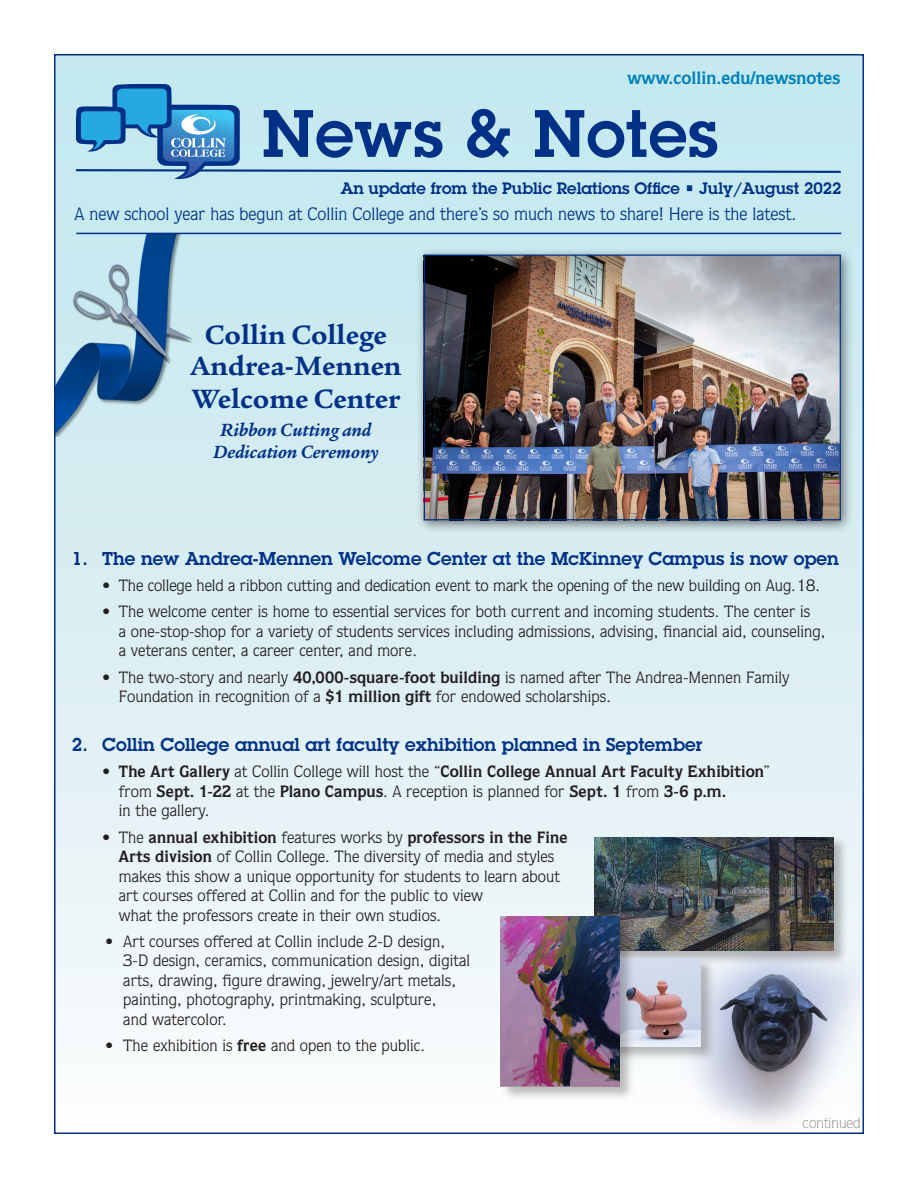
<style>
.page{position:relative;width:918px;height:1188px;background:#fff}
.page>*{position:absolute;margin:0;border:0;box-sizing:border-box;transform-origin:0 0}
.t1{font:700 28.8px "Legacy Ser ITC";color:#003186}
.t2{font:italic 700 19.2px/22.8px "Legacy Ser ITC";color:#003186;text-align:center}
.t3{font:600 18.15px "Lubalin Graph";letter-spacing:.005em;color:#003186}
.t4{font:18px "Quorum";color:#003186}
.t5{font:700 18px "Quorum";color:#0080b9}
.t6{font:16.5px/19.5px "Quorum";letter-spacing:.005em;color:#231f20}
.t7{font:700 16.5px/19.5px "Quorum";letter-spacing:.005em;color:#231f20}
.t8{font:600 16.2px "Lubalin Graph";color:#003186}
.t9{font:300 15px "Quorum";color:#6c6d70}
.s1{font-weight:700}
.s2{font-weight:400}
</style>
<div class="page">
<div style="left:54px;top:54px;width:810px;height:1080px;background:linear-gradient(to bottom,#bbe3eb,#f9f9fb)"></div>
<svg style="left:76px;top:84px;width:767px;height:95px;background:#95c1d9"></svg>
<hr style="left:76px;top:233px;width:765px;height:1px;background:#003186">
<img style="left:680px;top:940px;width:181px;height:191px">
<div style="left:593px;top:835px;width:257px;height:131px;background:#231f20;opacity:.3"></div>
<img style="left:594px;top:837px;width:240px;height:114px">
<div style="left:604px;top:957px;width:112px;height:105px;background:#231f20;opacity:.3"></div>
<img style="left:635px;top:959px;width:65px;height:88px">
<div style="left:500px;top:915px;width:135px;height:186px;background:#231f20;opacity:.3"></div>
<img style="left:501px;top:916px;width:118px;height:170px">
<div style="left:415px;top:247px;width:438px;height:287px;background:#231f20;opacity:.6"></div>
<img style="left:426px;top:257px;width:413px;height:261px">
<div style="left:424px;top:255px;width:417px;height:265px;border:1px solid #003186"></div>
<img style="left:57px;top:234px;width:256px;height:203px">
<p class="t5" style="left:628px;top:67px;width:214px">www.collin.edu/newsnotes</p>
<p class="t8" style="left:341px;top:177px;width:502px">An update from the Public Relations Office • July/August 2022</p>
<p class="t4" style="left:75px;top:203px;width:724px">A new school year has begun at Collin College and there’s so much news to share! Here is the latest.</p>
<p class="t1" style="left:205px;top:318px;width:184px">Collin College</p>
<p class="t1" style="left:190px;top:350px;width:213px">Andrea-Mennen</p>
<p class="t1" style="left:191px;top:382px;width:211px">Welcome Center</p>
<p class="t2" style="left:213px;top:418px;width:167px">Ribbon Cutting and<br>Dedication Ceremony</p>
<p class="t3" style="left:72px;top:546px;width:769px">1. The new Andrea-Mennen Welcome Center at the McKinney Campus is now open</p>
<p class="t6" style="left:102px;top:575px;width:719px">• The college held a ribbon cutting and dedication event to mark the opening of the new building on Aug. 18.</p>
<p class="t6" style="left:119px;top:602px;width:708px;text-indent:-17px">• The welcome center is home to essential services for both current and incoming students. The center is<br>a one-stop-shop for a variety of students services including admissions, advising, financial aid, counseling, a veterans center, a career center, and more.</p>
<p class="t6" style="left:119px;top:667px;width:672px;text-indent:-17px">• The two-story and nearly <span class="s1">40,000-square-foot building</span> is named after The Andrea-Mennen Family<br>Foundation in recognition of a <span class="s1">$1 million gift</span> for endowed scholarships.</p>
<p class="t3" style="left:72px;top:732px;width:632px">2. Collin College annual art faculty exhibition planned in September</p>
<p class="t7" style="left:119px;top:762px;width:653px;text-indent:-17px"><span class="s2">•</span> The Art Gallery <span class="s2">at Collin College will host the “</span>Collin College Annual Art Faculty Exhibition<span class="s2">” from</span> Sept. 1-22 <span class="s2">at the</span> Plano Campus<span class="s2">. A reception is planned for</span> Sept. 1 <span class="s2">from</span> 3-6 p.m.<br><span class="s2">in the gallery.</span></p>
<p class="t6" style="left:119px;top:827px;width:450px;text-indent:-17px">• The <span class="s1">annual exhibition</span> features works by <span class="s1">professors in the Fine Arts division</span> of Collin College. The diversity of media and styles makes this show a unique opportunity for students to learn about art courses offered at Collin and for the public to view<br>what the professors create in their own studios.</p>
<p class="t6" style="left:123px;top:931px;width:348px;text-indent:-18px">• Art courses offered at Collin include 2-D design, 3-D design, ceramics, communication design, digital arts, drawing, figure drawing, jewelry/art metals, painting, photography, printmaking, sculpture,<br>and watercolor.</p>
<p class="t6" style="left:105px;top:1036px;width:321px">• The exhibition is <span class="s1">free</span> and open to the public.</p>
<p class="t9" style="left:802px;top:1114px;width:60px">continued</p>
</div>
